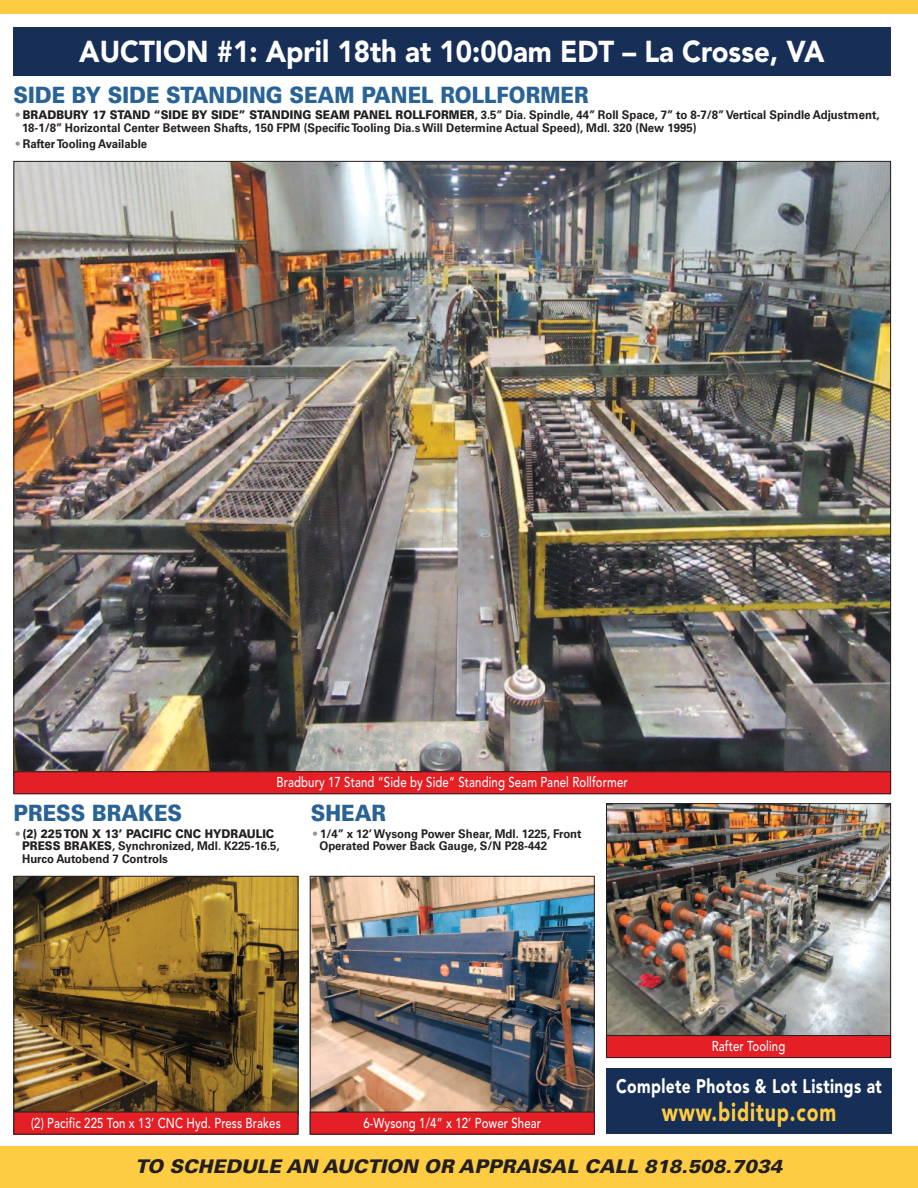
<style>
.page{position:relative;width:918px;height:1188px;background:#fff}
.page>*{position:absolute;margin:0;border:0;box-sizing:border-box;transform-origin:0 0}
.t1{font:900 30px "Avenir";color:#fff;scale:.92 1}
.t2{font:900 25.5px "Avenir";letter-spacing:.045em;color:#fecc43;scale:.76 1}
.t3{font:900 22.5px "Univers";color:#296396;scale:.9 1}
.t4{font:900 19.5px "Avenir";letter-spacing:.025em;color:#fff;scale:.8 1}
.t5{font:italic 900 18.9px "Univers";letter-spacing:.005em;color:#231f20}
.t6{font:500 14.25px "Avenir";letter-spacing:.01em;color:#fff;scale:.8 1}
.t7{font:700 12px/12.8px "Univers";color:#231f20;scale:.95 1}
.s1{color:#939598}
.s2{font-weight:900}
</style>
<div class="page">
<div style="left:0;top:1147px;width:918px;height:41px;background:#fecc43"></div>
<div style="left:0;top:0;width:918px;height:14px;background:#fecc43"></div>
<div style="left:14px;top:27px;width:877px;height:49px;background:#172f56"></div>
<img style="left:16px;top:163px;width:873px;height:608px">
<div style="left:14px;top:772px;width:877px;height:22px;background:#e41f25"></div>
<div style="left:14px;top:771px;width:877px;height:23px;border:1px solid #231f20"></div>
<img style="left:608px;top:805px;width:281px;height:230px">
<div style="left:606px;top:803px;width:285px;height:255px;border:1px solid #231f20"></div>
<div style="left:606px;top:1036px;width:285px;height:22px;background:#e41f25"></div>
<div style="left:606px;top:1035px;width:285px;height:23px;border:1px solid #231f20"></div>
<img style="left:16px;top:878px;width:280px;height:234px">
<div style="left:14px;top:876px;width:284px;height:258px;border:1px solid #231f20"></div>
<div style="left:14px;top:1112px;width:284px;height:22px;background:#e41f25"></div>
<img style="left:312px;top:878px;width:281px;height:234px">
<div style="left:310px;top:876px;width:285px;height:258px;border:1px solid #231f20"></div>
<div style="left:310px;top:1112px;width:284px;height:22px;background:#e41f25"></div>
<div style="left:606px;top:1068px;width:285px;height:66px;background:#172f56"></div>
<h1 class="t1" style="left:79px;top:25px;width:812px">AUCTION #1: April 18th at 10:00am EDT – La Crosse, VA</h1>
<h3 class="t3" style="left:14px;top:87px;width:641px">SIDE BY SIDE STANDING SEAM PANEL ROLLFORMER</h3>
<p class="t7" style="left:22px;top:110px;width:904px;text-indent:-6px"><span class="s1">•</span> <span class="s2">BRADBURY 17 STAND “SIDE BY SIDE” STANDING SEAM PANEL ROLLFORMER</span>, 3.5” Dia. Spindle, 44” Roll Space, 7” to 8-7/8”Vertical Spindle Adjustment,<br>18-1/8” Horizontal Center Between Shafts, 150 FPM (SpecificTooling Dia.sWill Determine Actual Speed), Mdl. 320 (New 1995)</p>
<p class="t7" style="left:16px;top:139px;width:140px"><span class="s1">•</span> RafterTooling Available</p>
<p class="t6" style="left:276px;top:770px;width:441px">Bradbury 17 Stand “Side by Side” Standing Seam Panel Rollformer</p>
<h3 class="t3" style="left:14px;top:805px;width:189px">PRESS BRAKES</h3>
<p class="t7" style="left:22px;top:828px;width:273px;text-indent:-6px"><span class="s1">•</span> <span class="s2">(2) 225TON X 13’ PACIFIC CNC HYDRAULIC<br>PRESS BRAKES</span>, Synchronized, Mdl. K225-16.5,<br>Hurco Autobend 7 Controls</p>
<h3 class="t3" style="left:311px;top:805px;width:85px">SHEAR</h3>
<p class="t7" style="left:319px;top:828px;width:278px;text-indent:-6px"><span class="s1">•</span> 1/4” x 12’Wysong Power Shear, Mdl. 1225, Front<br>Operated Power Back Gauge, S/N P28-442</p>
<p class="t6" style="left:31px;top:1110px;width:314px">(2) Pacific 225 Ton x 13’ CNC Hyd. Press Brakes</p>
<p class="t6" style="left:363px;top:1110px;width:224px">6-Wysong 1/4” x 12’ Power Shear</p>
<p class="t6" style="left:712px;top:1034px;width:94px">Rafter Tooling</p>
<h3 class="t4" style="left:616px;top:1070px;width:334px">Complete Photos &amp; Lot Listings at</h3>
<h2 class="t2" style="left:662px;top:1090px;width:231px">www.biditup.com</h2>
<h3 class="t5" style="left:136px;top:1159px;width:648px">TO SCHEDULE AN AUCTION OR APPRAISAL CALL 818.508.7034</h3>
</div>
